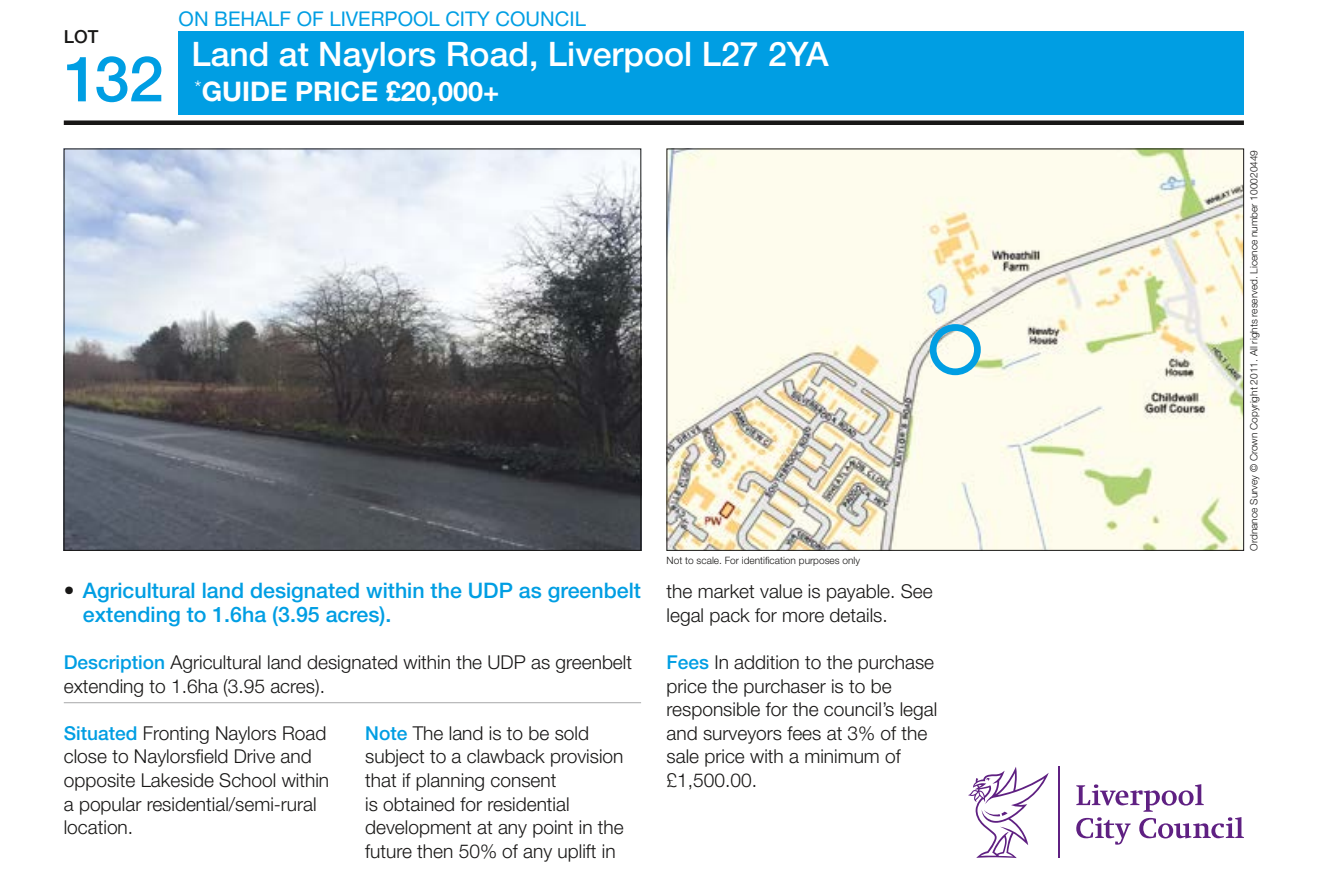
<style>
.page{position:relative;width:1338px;height:887px;background:#fff}
.page>*{position:absolute;margin:0;border:0;box-sizing:border-box;transform-origin:0 0}
.t1{font:500 63px "Helvetica Neue LT Std";color:#009ee3}
.t2{font:500 33.75px "Helvetica Neue LT Std";color:#fff}
.t3{font:700 27px "Helvetica Neue LT Std";color:#fff}
.t4{font:500 21.38px/23.6px "Helvetica Neue LT Std";color:#009ee3}
.t5{font:20.25px "Helvetica Neue LT Std";color:#009ee3}
.t6{font:300 19.12px/23.6px "Helvetica Neue LT Std";color:#181716}
.t7{font:500 18px "Helvetica Neue LT Std";color:#181716}
.t8{font:300 10.12px "Helvetica Neue LT Std";color:#181716}
.s1{color:#181716}
.s2{font-weight:500;color:#009ee3}
</style>
<div class="page">
<div style="left:179px;top:31px;width:1065px;height:84px;background:#009ee3"></div>
<div style="left:64px;top:120px;width:1180px;height:5px;background:#181716"></div>
<img style="left:66px;top:150px;width:573px;height:398px">
<img style="left:668px;top:150px;width:574px;height:398px">
<div style="left:930px;top:324px;width:51px;height:51px;border:7px solid #009ee3;border-radius:50%"></div>
<hr style="left:64px;top:701px;width:577px;height:2px;background:#b1b2b3">
<svg style="left:968px;top:767px;width:81px;height:90px"></svg>
<hr style="left:1058px;top:766px;width:2px;height:91px;background:#5f2082">
<svg style="left:1076px;top:784px;width:168px;height:60px"></svg>
<p class="t7" style="left:64px;top:26px;width:36px">LOT</p>
<h1 class="t1" style="left:64px;top:41px;width:101px">132</h1>
<p class="t5" style="left:179px;top:6px;width:409px">ON BEHALF OF LIVERPOOL CITY COUNCIL</p>
<h2 class="t2" style="left:191px;top:34px;width:639px">Land at Naylors Road, Liverpool L27 2YA</h2>
<h3 class="t3" style="left:195px;top:75px;width:306px"><sup>*</sup>GUIDE PRICE £20,000+</h3>
<p class="t8" style="left:666px;top:554px;width:195px">Not to scale. For identification purposes only</p>
<p class="t4" style="left:83px;top:578px;width:559px;text-indent:-19px"><span class="s1">•</span> Agricultural land designated within the UDP as greenbelt extending to 1.6ha (3.95 acres).</p>
<p class="t6" style="left:64px;top:649px;width:570px"><span class="s2">Description</span> Agricultural land designated within the UDP as greenbelt extending to 1.6ha (3.95 acres).</p>
<p class="t6" style="left:64px;top:720px;width:267px"><span class="s2">Situated</span> Fronting Naylors Road close to Naylorsfield Drive and opposite Lakeside School within a popular residential/semi-rural location.</p>
<p class="t6" style="left:365px;top:720px;width:260px"><span class="s2">Note</span> The land is to be sold subject to a clawback provision that if planning consent<br>is obtained for residential development at any point in the future then 50% of any uplift in</p>
<p class="t6" style="left:666px;top:578px;width:268px">the market value is payable. See legal pack for more details.</p>
<p class="t6" style="left:666px;top:649px;width:272px"><span class="s2">Fees</span> In addition to the purchase price the purchaser is to be responsible for the council’s legal and surveyors fees at 3% of the sale price with a minimum of £1,500.00.</p>
<p class="t8" style="left:1248px;top:550px;width:402px;rotate:-90deg">Ordnance Survey © Crown Copyright 2011. All rights reserved. Licence number 100020449</p>
</div>
